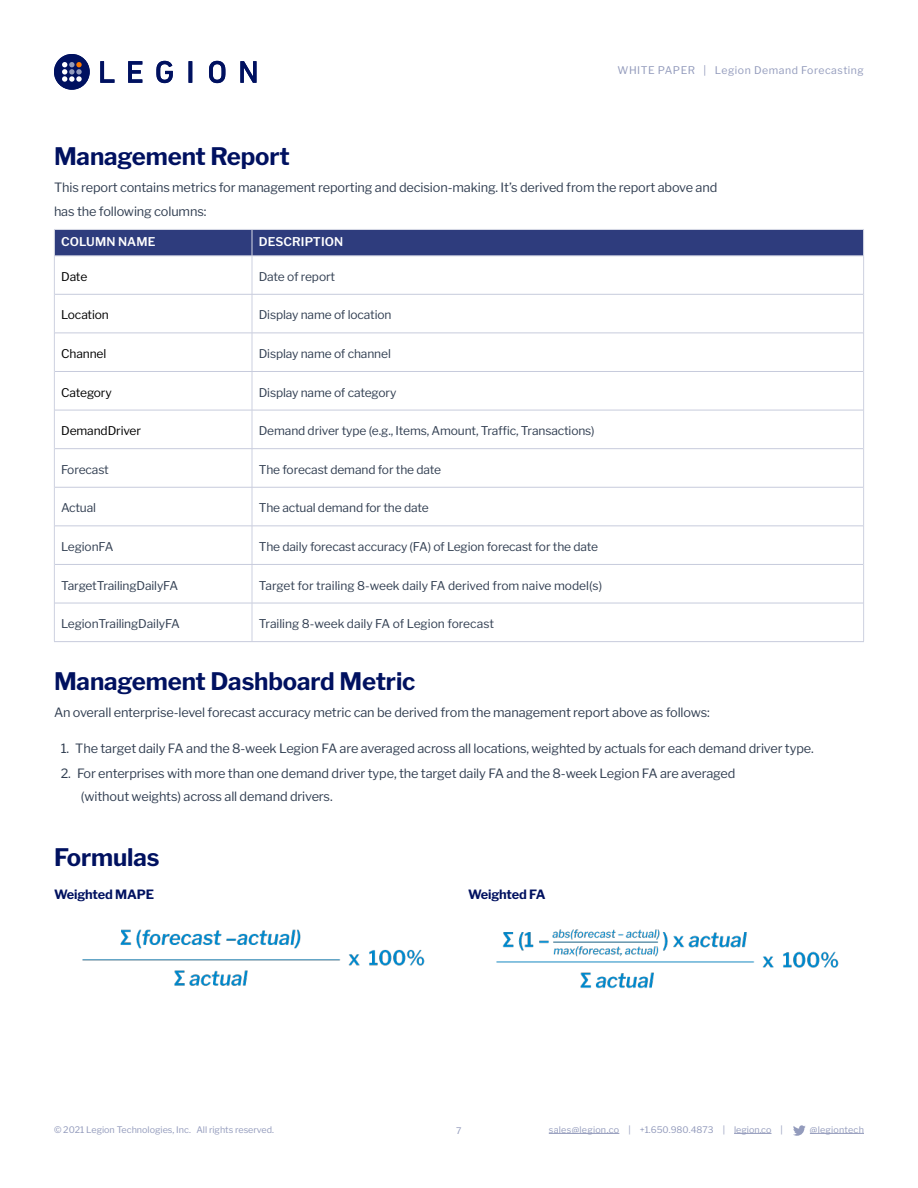
<style>
.page{position:relative;width:918px;height:1188px;background:#fff}
.page>*{position:absolute;margin:0;border:0;box-sizing:border-box;transform-origin:0 0}
.t1{font:700 24px "Libre Franklin";letter-spacing:-.005em;color:#001160}
.t2{font:12.75px/24px "Libre Franklin";letter-spacing:-.01em;color:#323f52}
.t3{font:700 12.75px "Libre Franklin";letter-spacing:-.01em;color:#001160}
.t4{font:12px "Libre Franklin";letter-spacing:-.01em;color:#323f52}
.t5{font:12px "Libre Franklin";letter-spacing:-.01em;color:#000}
.t6{font:600 12px "Libre Franklin";letter-spacing:.01em;color:#fff}
.t7{font:10.5px "Libre Franklin";letter-spacing:.05em;color:#939bbc}
.t8{font:9px "Libre Franklin";color:#939bbc}
.t9{font:9px "Libre Franklin";letter-spacing:.025em;color:#939bbc}
</style>
<div class="page">
<hr style="left:549px;top:1133px;width:70px;height:1px;background:#939bbc">
<hr style="left:734px;top:1133px;width:38px;height:1px;background:#939bbc">
<hr style="left:810px;top:1133px;width:54px;height:1px;background:#939bbc">
<svg style="left:793px;top:1125px;width:13px;height:11px"></svg>
<svg style="left:100px;top:61px;width:14px;height:22px"></svg>
<svg style="left:128px;top:61px;width:14px;height:22px"></svg>
<svg style="left:156px;top:61px;width:17px;height:22px"></svg>
<hr style="left:189px;top:61px;width:3px;height:22px;background:#001160">
<svg style="left:209px;top:61px;width:16px;height:22px"></svg>
<svg style="left:240px;top:61px;width:16px;height:22px"></svg>
<div style="left:54px;top:54px;width:36px;height:36px;background:#001160;border-radius:50%"></div>
<svg style="left:62px;top:62px;width:20px;height:20px"></svg>
<svg style="left:55px;top:257px;width:808px;height:384px"></svg>
<hr style="left:54px;top:256px;width:1px;height:38px;background:#cdd1e0">
<hr style="left:252px;top:256px;width:1px;height:38px;background:#cdd1e0">
<hr style="left:863px;top:256px;width:1px;height:38px;background:#cdd1e0">
<hr style="left:54px;top:294px;width:1px;height:39px;background:#cdd1e0">
<hr style="left:252px;top:294px;width:1px;height:39px;background:#cdd1e0">
<hr style="left:863px;top:294px;width:1px;height:39px;background:#cdd1e0">
<hr style="left:54px;top:333px;width:1px;height:38px;background:#cdd1e0">
<hr style="left:252px;top:333px;width:1px;height:38px;background:#cdd1e0">
<hr style="left:863px;top:333px;width:1px;height:38px;background:#cdd1e0">
<hr style="left:54px;top:371px;width:1px;height:39px;background:#cdd1e0">
<hr style="left:252px;top:372px;width:1px;height:38px;background:#cdd1e0">
<hr style="left:863px;top:371px;width:1px;height:39px;background:#cdd1e0">
<hr style="left:54px;top:410px;width:1px;height:39px;background:#cdd1e0">
<hr style="left:252px;top:410px;width:1px;height:38px;background:#cdd1e0">
<hr style="left:863px;top:410px;width:1px;height:39px;background:#cdd1e0">
<hr style="left:54px;top:449px;width:1px;height:38px;background:#cdd1e0">
<hr style="left:252px;top:449px;width:1px;height:38px;background:#cdd1e0">
<hr style="left:863px;top:449px;width:1px;height:38px;background:#cdd1e0">
<hr style="left:54px;top:487px;width:1px;height:39px;background:#cdd1e0">
<hr style="left:252px;top:487px;width:1px;height:39px;background:#cdd1e0">
<hr style="left:863px;top:487px;width:1px;height:39px;background:#cdd1e0">
<hr style="left:54px;top:526px;width:1px;height:38px;background:#cdd1e0">
<hr style="left:252px;top:526px;width:1px;height:38px;background:#cdd1e0">
<hr style="left:863px;top:526px;width:1px;height:38px;background:#cdd1e0">
<hr style="left:54px;top:564px;width:1px;height:39px;background:#cdd1e0">
<hr style="left:252px;top:565px;width:1px;height:38px;background:#cdd1e0">
<hr style="left:863px;top:564px;width:1px;height:39px;background:#cdd1e0">
<hr style="left:54px;top:603px;width:1px;height:38px;background:#cdd1e0">
<hr style="left:252px;top:603px;width:1px;height:38px;background:#cdd1e0">
<hr style="left:863px;top:603px;width:1px;height:38px;background:#cdd1e0">
<hr style="left:55px;top:294px;width:197px;height:1px;background:#c7cbdc">
<hr style="left:252px;top:294px;width:611px;height:1px;background:#c7cbdc">
<hr style="left:55px;top:333px;width:197px;height:1px;background:#c7cbdc">
<hr style="left:252px;top:333px;width:611px;height:1px;background:#c7cbdc">
<hr style="left:55px;top:371px;width:197px;height:1px;background:#c7cbdc">
<hr style="left:252px;top:371px;width:611px;height:1px;background:#c7cbdc">
<hr style="left:55px;top:410px;width:197px;height:1px;background:#c7cbdc">
<hr style="left:252px;top:410px;width:611px;height:1px;background:#c7cbdc">
<hr style="left:55px;top:448px;width:197px;height:1px;background:#c7cbdc">
<hr style="left:252px;top:448px;width:611px;height:1px;background:#c7cbdc">
<hr style="left:55px;top:487px;width:197px;height:1px;background:#c7cbdc">
<hr style="left:252px;top:487px;width:611px;height:1px;background:#c7cbdc">
<hr style="left:55px;top:526px;width:197px;height:1px;background:#c7cbdc">
<hr style="left:252px;top:526px;width:611px;height:1px;background:#c7cbdc">
<hr style="left:55px;top:564px;width:197px;height:1px;background:#c7cbdc">
<hr style="left:252px;top:564px;width:611px;height:1px;background:#c7cbdc">
<hr style="left:55px;top:603px;width:197px;height:1px;background:#c7cbdc">
<hr style="left:252px;top:603px;width:611px;height:1px;background:#c7cbdc">
<hr style="left:54px;top:641px;width:198px;height:1px;background:#c7cbdc">
<hr style="left:252px;top:641px;width:612px;height:1px;background:#c7cbdc">
<svg style="left:54px;top:229px;width:810px;height:27px;background:#394684"></svg>
<hr style="left:54px;top:256px;width:198px;height:1px;background:#d8dbe7">
<hr style="left:252px;top:256px;width:612px;height:1px;background:#d8dbe7">
<img style="left:82px;top:929px;width:343px;height:57px">
<img style="left:496px;top:929px;width:343px;height:60px">
<p class="t7" style="left:618px;top:62px;width:248px">WHITE PAPER | Legion Demand Forecasting</p>
<h1 class="t1" style="left:54px;top:137px;width:237px">Management Report</h1>
<p class="t2" style="left:54px;top:174px;width:665px">This report contains metrics for management reporting and decision-making. It’s derived from the report above and has the following columns:</p>
<p class="t6" style="left:61px;top:233px;width:96px">COLUMN NAME</p>
<p class="t6" style="left:259px;top:233px;width:86px">DESCRIPTION</p>
<p class="t5" style="left:61px;top:267px;width:28px">Date</p>
<p class="t4" style="left:259px;top:267px;width:78px">Date of report</p>
<p class="t5" style="left:61px;top:306px;width:49px">Location</p>
<p class="t4" style="left:259px;top:306px;width:134px">Display name of location</p>
<p class="t5" style="left:61px;top:344px;width:47px">Channel</p>
<p class="t4" style="left:259px;top:344px;width:134px">Display name of channel</p>
<p class="t5" style="left:61px;top:383px;width:52px">Category</p>
<p class="t4" style="left:259px;top:383px;width:139px">Display name of category</p>
<p class="t5" style="left:61px;top:421px;width:81px">DemandDriver</p>
<p class="t4" style="left:259px;top:421px;width:337px">Demand driver type (e.g., Items, Amount, Traffic, Transactions)</p>
<p class="t4" style="left:61px;top:460px;width:49px">Forecast</p>
<p class="t4" style="left:259px;top:460px;width:184px">The forecast demand for the date</p>
<p class="t4" style="left:61px;top:499px;width:36px">Actual</p>
<p class="t4" style="left:259px;top:499px;width:171px">The actual demand for the date</p>
<p class="t4" style="left:61px;top:537px;width:54px">LegionFA</p>
<p class="t4" style="left:259px;top:537px;width:341px">The daily forecast accuracy (FA) of Legion forecast for the date</p>
<p class="t4" style="left:61px;top:576px;width:119px">TargetTrailingDailyFA</p>
<p class="t4" style="left:259px;top:576px;width:345px">Target for trailing 8-week daily FA derived from naive model(s)</p>
<p class="t4" style="left:61px;top:614px;width:120px">LegionTrailingDailyFA</p>
<p class="t4" style="left:259px;top:614px;width:237px">Trailing 8-week daily FA of Legion forecast</p>
<h1 class="t1" style="left:54px;top:662px;width:363px">Management Dashboard Metric</h1>
<p class="t2" style="left:54px;top:699px;width:657px">An overall enterprise-level forecast accuracy metric can be derived from the management report above as follows:</p>
<p class="t2" style="left:61px;top:735px;width:755px">1. The target daily FA and the 8-week Legion FA are averaged across all locations, weighted by actuals for each demand driver type.</p>
<p class="t2" style="left:81px;top:761px;width:656px;line-height:22.5px;text-indent:-20px">2. For enterprises with more than one demand driver type, the target daily FA and the 8-week Legion FA are averaged (without weights) across all demand drivers.</p>
<h1 class="t1" style="left:54px;top:838px;width:107px">Formulas</h1>
<p class="t3" style="left:54px;top:884px;width:102px">Weighted MAPE</p>
<p class="t3" style="left:468px;top:884px;width:79px">Weighted FA</p>
<p class="t8" style="left:54px;top:1122px;width:222px">© 2021 Legion Technologies, Inc. All rights reserved.</p>
<p class="t8" style="left:549px;top:1122px;width:236px">sales@legion.co | +1.650.980.4873 | legion.co |</p>
<p class="t9" style="left:810px;top:1122px;width:56px">@legiontech</p>
<p class="t8" style="left:456px;top:1124px;width:7px">7</p>
</div>
